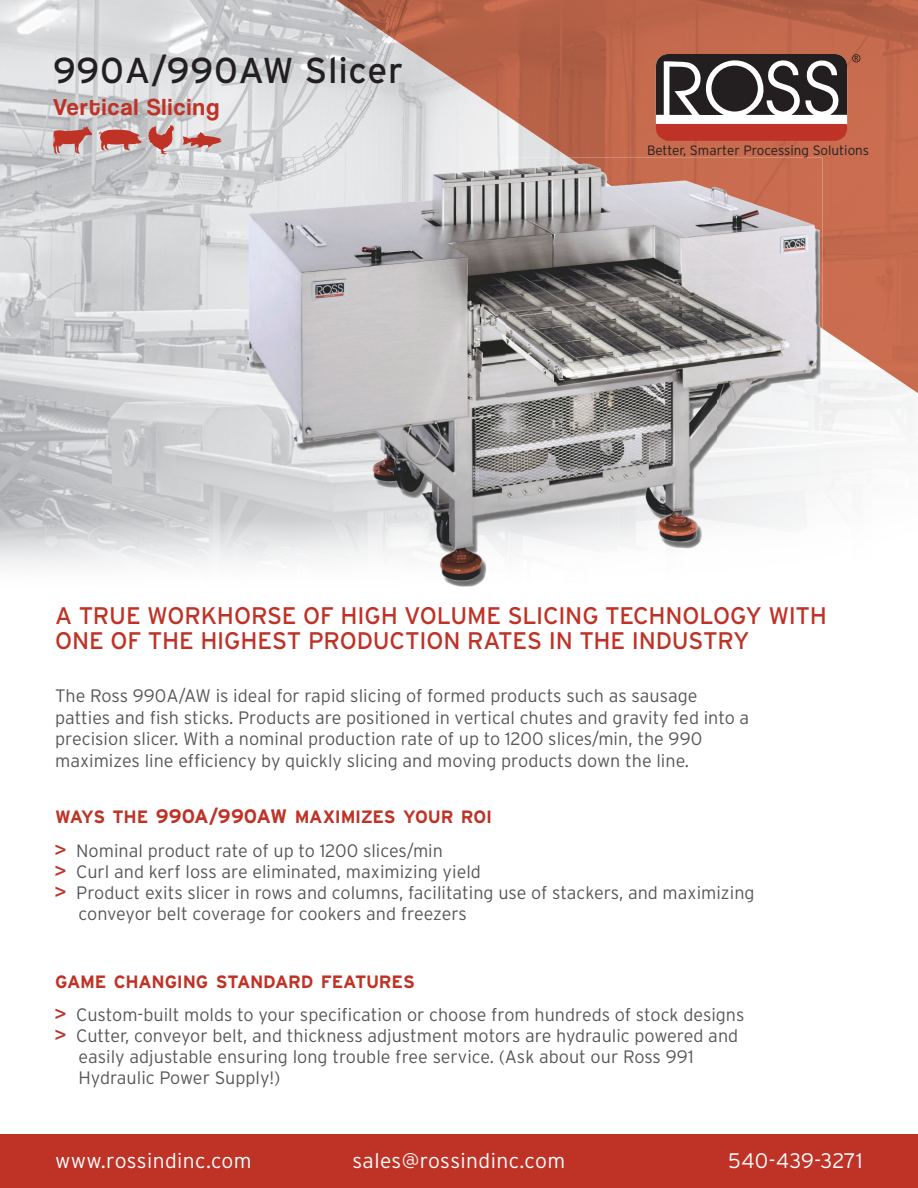
<style>
.page{position:relative;width:918px;height:1188px;background:#fff}
.page>*{position:absolute;margin:0;border:0;box-sizing:border-box;transform-origin:0 0}
.t1{font:36px "Interstate";letter-spacing:.02em;color:#231f20}
.t2{font:24px/25.5px "Interstate";letter-spacing:-.01em;color:#bf3226}
.t3{font:24px "Coolvetica Rg";letter-spacing:.06em;color:#bf3226}
.t4{font:300 21px "Interstate";letter-spacing:.02em;color:#fff}
.t5{font:300 18px/21.6px "Interstate";color:#57585a}
.t6{font:700 17.85px "Interstate";letter-spacing:-.015em;color:#bf3226}
.t7{font:300 13.5px "Interstate";color:#231f20}
.s1{font-size:19.5px}
.s2{font-family:"Coolvetica Rg";font-weight:400;font-size:21px;color:#bf3226}
</style>
<div class="page">
<img style="left:0;top:0;width:254px;height:567px">
<img style="left:254px;top:0;width:205px;height:158px">
<div style="left:459px;top:99px;width:51px;height:59px;background:#ededee"></div>
<img style="left:510px;top:148px;width:43px;height:10px">
<div style="left:0;top:1135px;width:918px;height:53px;background:#bf3226"></div>
<img style="left:336px;top:0;width:582px;height:49px">
<img style="left:408px;top:49px;width:510px;height:50px">
<img style="left:481px;top:98px;width:437px;height:50px">
<img style="left:553px;top:147px;width:365px;height:49px">
<img style="left:823px;top:196px;width:95px;height:197px">
<svg style="left:52px;top:126px;width:41px;height:28px"></svg>
<svg style="left:182px;top:132px;width:41px;height:16px"></svg>
<svg style="left:99px;top:130px;width:43px;height:20px"></svg>
<svg style="left:148px;top:125px;width:27px;height:30px"></svg>
<img style="left:242px;top:158px;width:422px;height:429px">
<img style="left:664px;top:329px;width:53px;height:220px">
<img style="left:717px;top:329px;width:106px;height:199px">
<img style="left:569px;top:158px;width:254px;height:171px">
<div style="left:656px;top:58px;width:191px;height:77px;background:#fff;border-radius:12px"></div>
<svg style="left:656px;top:124px;width:193px;height:17px;background:#bf3428"></svg>
<svg style="left:656px;top:54px;width:204px;height:61px"></svg>
<h1 class="t1" style="left:53px;top:50px;width:352px">990A/990AW Slicer</h1>
<h2 class="t3" style="left:53px;top:93px;width:168px">Vertical Slicing</h2>
<p class="t7" style="left:647px;top:143px;width:224px">Better, Smarter Processing Solutions</p>
<h2 class="t2" style="left:55px;top:602px;width:773px">A TRUE WORKHORSE OF HIGH VOLUME SLICING TECHNOLOGY WITH<br>ONE OF THE HIGHEST PRODUCTION RATES IN THE INDUSTRY</h2>
<p class="t5" style="left:55px;top:685px;width:696px">The Ross 990A/AW is ideal for rapid slicing of formed products such as sausage patties and fish sticks. Products are positioned in vertical chutes and gravity fed into a precision slicer. With a nominal production rate of up to 1200 slices/min, the 990 maximizes line efficiency by quickly slicing and moving products down the line.</p>
<p class="t6" style="left:55px;top:807px;width:438px">WAYS THE <span class="s1">990A/990AW</span> MAXIMIZES YOUR ROI</p>
<p class="t5" style="left:55px;top:839px;width:389px"><span class="s2">&gt;</span> Nominal product rate of up to 1200 slices/min</p>
<p class="t5" style="left:55px;top:860px;width:427px"><span class="s2">&gt;</span> Curl and kerf loss are eliminated, maximizing yield</p>
<p class="t5" style="left:55px;top:881px;width:701px"><span class="s2">&gt;</span> Product exits slicer in rows and columns, facilitating use of stackers, and maximizing</p>
<p class="t5" style="left:79px;top:902px;width:390px">conveyor belt coverage for cookers and freezers</p>
<p class="t6" style="left:55px;top:972px;width:361px">GAME CHANGING STANDARD FEATURES</p>
<p class="t5" style="left:55px;top:1004px;width:691px"><span class="s2">&gt;</span> Custom-built molds to your specification or choose from hundreds of stock designs</p>
<p class="t5" style="left:55px;top:1025px;width:685px"><span class="s2">&gt;</span> Cutter, conveyor belt, and thickness adjustment motors are hydraulic powered and</p>
<p class="t5" style="left:79px;top:1046px;width:617px">easily adjustable ensuring long trouble free service. (Ask about our Ross 991</p>
<p class="t5" style="left:79px;top:1067px;width:204px">Hydraulic Power Supply!)</p>
<p class="t4" style="left:55px;top:1149px;width:198px">www.rossindinc.com</p>
<p class="t4" style="left:352px;top:1149px;width:214px">sales@rossindinc.com</p>
<p class="t4" style="left:728px;top:1149px;width:136px">540-439-3271</p>
</div>
